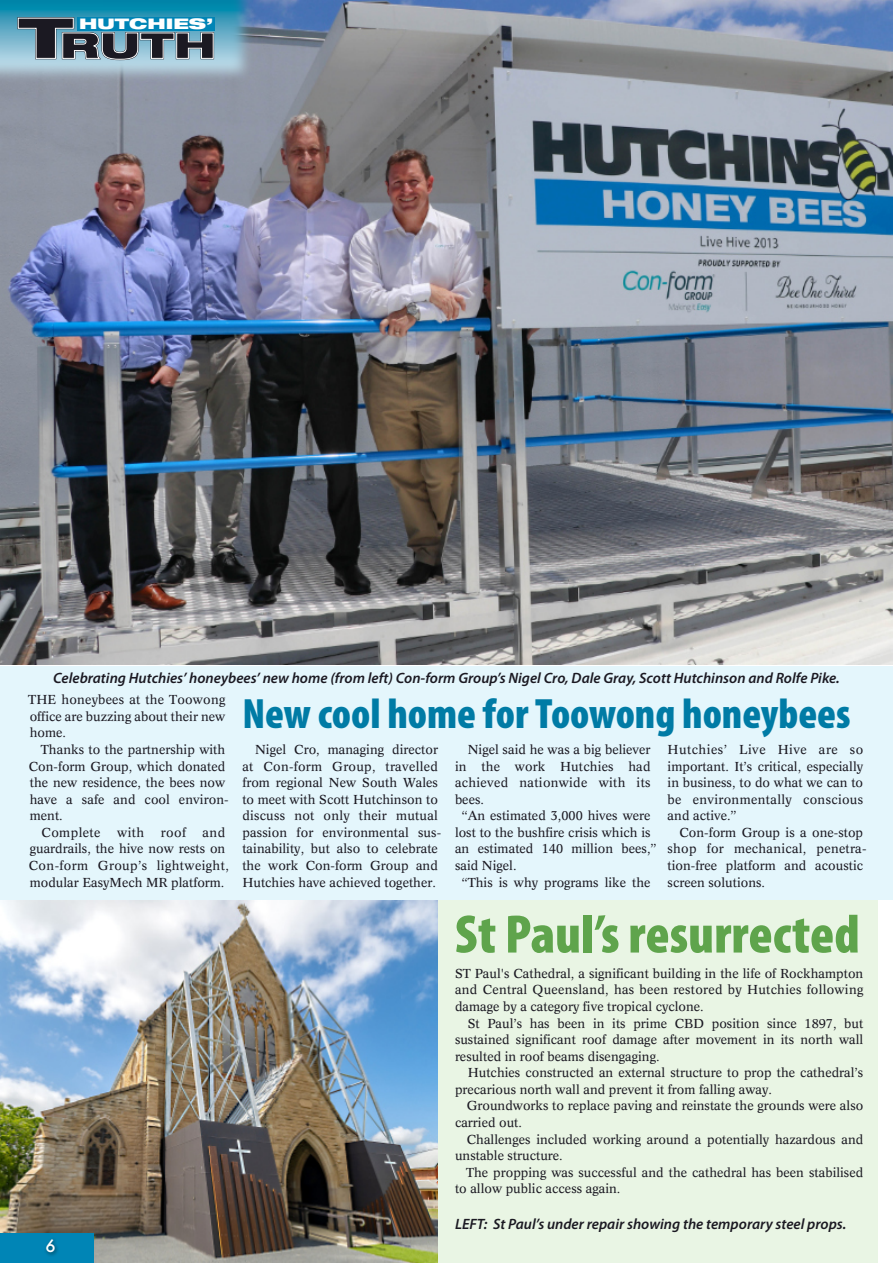
<style>
.page{position:relative;width:893px;height:1263px;background:#fff}
.page>*{position:absolute;margin:0;border:0;box-sizing:border-box;transform-origin:0 0}
.t1{font:900 condensed 54.6px "Myriad Pro";color:#5fa44c}
.t2{font:900 condensed 42.6px "Myriad Pro";color:#007ba5}
.t3{font:500 16.5px "Futura";color:#fff}
.t4{font:italic 600 15px "Myriad Pro";color:#1b1922}
.t5{font:900 expanded 14.55px "Helvetica Neue LT Std";color:#fff;scale:1.23 1}
.t6{font:12.75px/16.6px "Concorde";color:#1b1922}
.t7{font:12.75px "Concorde";letter-spacing:.02em;color:#1b1922}
.t8{font:12.75px "Concorde";letter-spacing:.03em;color:#1b1922}
</style>
<div class="page">
<div style="left:0;top:666px;width:893px;height:233px;background:#e4f6fc"></div>
<div style="left:438px;top:901px;width:439px;height:362px;background:#e9f5e4"></div>
<img style="left:0;top:0;width:893px;height:665px">
<img style="left:0;top:900px;width:438px;height:363px">
<svg style="left:892px;top:462px;width:1px;height:438px"></svg>
<img style="left:0;top:0;width:255px;height:84px">
<div style="left:0;top:1233px;width:94px;height:30px;background:#0085b6"></div>
<img style="left:45px;top:1239px;width:13px;height:17px">
<svg style="left:17px;top:17px;width:198px;height:43px;background:#467186"></svg>
<p class="t5" style="left:79px;top:18px;width:111px">HUTCHIES’</p>
<p class="t4" style="left:53px;top:672px;width:788px">Celebrating Hutchies’ honeybees’ new home (from left) Con-form Group’s Nigel Cro, Dale Gray, Scott Hutchinson and Rolfe Pike.</p>
<p class="t6" style="left:28px;top:693px;width:199px;text-align:justify">THE honeybees at the Toowong office are buzzing about their new home.</p>
<p class="t6" style="left:41px;top:742px;width:186px">Thanks to the partnership with</p>
<p class="t6" style="left:29px;top:759px;width:198px">Con-form Group, which donated</p>
<p class="t6" style="left:30px;top:775px;width:197px">the new residence, the bees now</p>
<p class="t6" style="left:30px;top:792px;width:200px">have a safe and cool environ-</p>
<p class="t6" style="left:30px;top:808px;width:35px">ment.</p>
<p class="t8" style="left:42px;top:827px;width:61px">Complete</p>
<p class="t6" style="left:117px;top:825px;width:29px">with</p>
<p class="t6" style="left:161px;top:825px;width:27px">roof</p>
<p class="t6" style="left:29px;top:825px;width:202px;text-indent:174px">and guardrails, the hive now rests on<br>Con-form Group’s lightweight, modular EasyMech MR platform.</p>
<p class="t3" style="left:46px;top:1238px;width:12px">6</p>
<h2 class="t2" style="left:243px;top:696px;width:609px">New cool home for Toowong honeybees</h2>
<p class="t6" style="left:242px;top:742px;width:200px;text-indent:13px">Nigel Cro, managing director at Con-form Group, travelled from regional New South Wales to meet with Scott Hutchinson to discuss not only their mutual passion for environmental sus&shy;tainability, but also to celebrate the work Con-form Group and<br>Hutchies have achieved together.</p>
<p class="t6" style="left:468px;top:742px;width:184px">Nigel said he was a big believer</p>
<p class="t6" style="left:455px;top:759px;width:197px">in the work Hutchies had</p>
<p class="t7" style="left:455px;top:777px;width:197px">achieved nationwide with its</p>
<p class="t6" style="left:455px;top:792px;width:31px">bees.</p>
<p class="t6" style="left:462px;top:808px;width:190px">“An estimated 3,000 hives were</p>
<p class="t6" style="left:455px;top:825px;width:197px">lost to the bushfire crisis which is</p>
<p class="t6" style="left:455px;top:842px;width:203px">an estimated 140 million bees,”</p>
<p class="t6" style="left:455px;top:858px;width:63px">said Nigel.</p>
<p class="t6" style="left:462px;top:875px;width:190px">“This is why programs like the</p>
<p class="t6" style="left:668px;top:742px;width:197px;text-align:justify">Hutchies’ Live Hive are so important. It’s critical, especially in business, to do what we can to be environmentally conscious and active.”</p>
<p class="t6" style="left:668px;top:825px;width:200px;text-indent:12px">Con-form Group is a one-stop shop for mechanical, penetra&shy;tion-free platform and acoustic screen solutions.</p>
<h1 class="t1" style="left:455px;top:911px;width:406px">St Paul’s resurrected</h1>
<p class="t6" style="left:455px;top:966px;width:410px;text-align:justify">ST Paul's Cathedral, a significant building in the life of Rockhampton and Central Queensland, has been restored by Hutchies following damage by a category five tropical cyclone.</p>
<p class="t6" style="left:455px;top:1016px;width:410px;text-align:justify;text-indent:13px">St Paul’s has been in its prime CBD position since 1897, but sustained significant roof damage after movement in its north wall resulted in roof beams disengaging.</p>
<p class="t6" style="left:455px;top:1065px;width:410px;text-indent:13px">Hutchies constructed an external structure to prop the cathedral’s precarious north wall and prevent it from falling away.</p>
<p class="t6" style="left:455px;top:1099px;width:410px;text-indent:12px">Groundworks to replace paving and reinstate the grounds were also carried out.</p>
<p class="t6" style="left:455px;top:1132px;width:410px;text-indent:12px">Challenges included working around a potentially hazardous and unstable structure.</p>
<p class="t6" style="left:455px;top:1165px;width:410px;text-indent:11px">The propping was successful and the cathedral has been stabilised to allow public access again.</p>
<p class="t4" style="left:455px;top:1218px;width:393px">LEFT: St Paul’s under repair showing the temporary steel props.</p>
</div>
